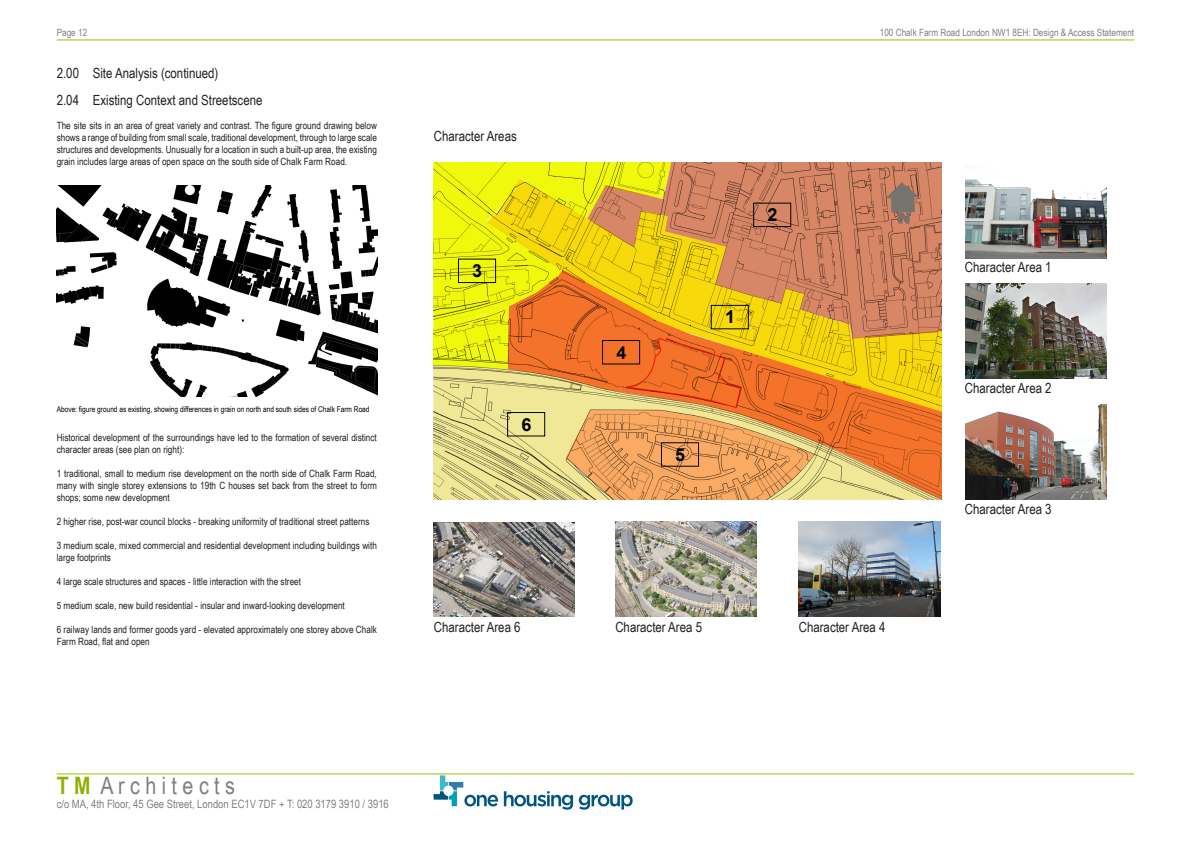
<style>
.page{position:relative;width:1191px;height:842px;background:#fff}
.page>*{position:absolute;margin:0;border:0;box-sizing:border-box;transform-origin:0 0}
.t1{font:24px "Arial Narrow";color:#808080}
.t2{font:700 18px "Arial";color:#000}
.t3{font:14px "Arial Narrow";color:#231f20}
.t4{font:11.5px "Arial Narrow";color:#808080}
.t5{font:10px/12px "Arial Narrow";color:#231f20}
.t6{font:10px "Arial Narrow";color:#808080}
.t7{font:8px "Arial Narrow";color:#000}
.s1{font-weight:700;color:#8eb200}
</style>
<div class="page">
<hr style="left:57px;top:773px;width:1077px;height:1px;background:#9dbe0b">
<hr style="left:57px;top:39px;width:1077px;height:1px;background:#9dbe0b">
<img style="left:434px;top:776px;width:199px;height:33px">
<img style="left:57px;top:185px;width:320px;height:211px">
<img style="left:434px;top:163px;width:507px;height:336px">
<div style="left:753px;top:203px;width:38px;height:24px;border:1px solid #000406"></div>
<div style="left:710px;top:305px;width:39px;height:24px;border:1px solid #000406"></div>
<img style="left:965px;top:179px;width:141px;height:80px">
<img style="left:965px;top:283px;width:141px;height:95px">
<img style="left:434px;top:523px;width:141px;height:93px">
<img style="left:615px;top:521px;width:141px;height:95px">
<img style="left:799px;top:521px;width:141px;height:95px">
<div style="left:458px;top:259px;width:38px;height:24px;border:1px solid #000406"></div>
<div style="left:602px;top:340px;width:38px;height:24px;border:1px solid #000406"></div>
<div style="left:661px;top:442px;width:38px;height:25px;border:1px solid #000406"></div>
<div style="left:507px;top:412px;width:38px;height:24px;border:1px solid #000406"></div>
<img style="left:965px;top:405px;width:141px;height:94px">
<p class="t6" style="left:57px;top:25px;width:32px">Page 12</p>
<p class="t3" style="left:57px;top:62px;width:163px">2.00 Site Analysis (continued)</p>
<p class="t3" style="left:57px;top:90px;width:207px">2.04 Existing Context and Streetscene</p>
<p class="t5" style="left:57px;top:119px;width:322px;text-align:justify">The site sits in an area of great variety and contrast. The figure ground drawing below shows a range of building from small scale, traditional development, through to large scale structures and developments. Unusually for a location in such a built-up area, the existing grain includes large areas of open space on the south side of Chalk Farm Road.</p>
<p class="t7" style="left:57px;top:403px;width:314px">Above: figure ground as existing, showing differences in grain on north and south sides of Chalk Farm Road</p>
<p class="t5" style="left:57px;top:431px;width:322px">Historical development of the surroundings have led to the formation of several distinct character areas (see plan on right):</p>
<p class="t5" style="left:57px;top:467px;width:322px;text-align:justify">1 traditional, small to medium rise development on the north side of Chalk Farm Road, many with single storey extensions to 19th C houses set back from the street to form shops; some new development</p>
<p class="t5" style="left:57px;top:515px;width:314px">2 higher rise, post-war council blocks - breaking uniformity of traditional street patterns</p>
<p class="t5" style="left:57px;top:539px;width:322px">3 medium scale, mixed commercial and residential development including buildings with large footprints</p>
<p class="t5" style="left:57px;top:575px;width:246px">4 large scale structures and spaces - little interaction with the street</p>
<p class="t5" style="left:57px;top:599px;width:290px">5 medium scale, new build residential - insular and inward-looking development</p>
<p class="t5" style="left:57px;top:623px;width:322px">6 railway lands and former goods yard - elevated approximately one storey above Chalk<br>Farm Road, flat and open</p>
<p class="t3" style="left:434px;top:125px;width:84px">Character Areas</p>
<p class="t2" style="left:472px;top:259px;width:12px">3</p>
<p class="t2" style="left:521px;top:412px;width:12px">6</p>
<p class="t2" style="left:616px;top:340px;width:12px">4</p>
<p class="t2" style="left:725px;top:305px;width:12px">1</p>
<p class="t2" style="left:767px;top:203px;width:12px">2</p>
<p class="t2" style="left:675px;top:443px;width:12px">5</p>
<p class="t6" style="left:880px;top:25px;width:256px">100 Chalk Farm Road London NW1 8EH: Design &amp; Access Statement</p>
<p class="t3" style="left:965px;top:257px;width:88px">Character Area 1</p>
<p class="t3" style="left:965px;top:377px;width:88px">Character Area 2</p>
<p class="t3" style="left:965px;top:499px;width:88px">Character Area 3</p>
<p class="t3" style="left:434px;top:617px;width:88px">Character Area 6</p>
<p class="t3" style="left:615px;top:617px;width:88px">Character Area 5</p>
<p class="t3" style="left:798px;top:617px;width:88px">Character Area 4</p>
<h1 class="t1" style="left:57px;top:768px;width:180px"><span class="s1">T M</span> A r c h i t e c t s</h1>
<p class="t4" style="left:57px;top:795px;width:333px">c/o MA, 4th Floor, 45 Gee Street, London EC1V 7DF + T: 020 3179 3910 / 3916</p>
</div>
